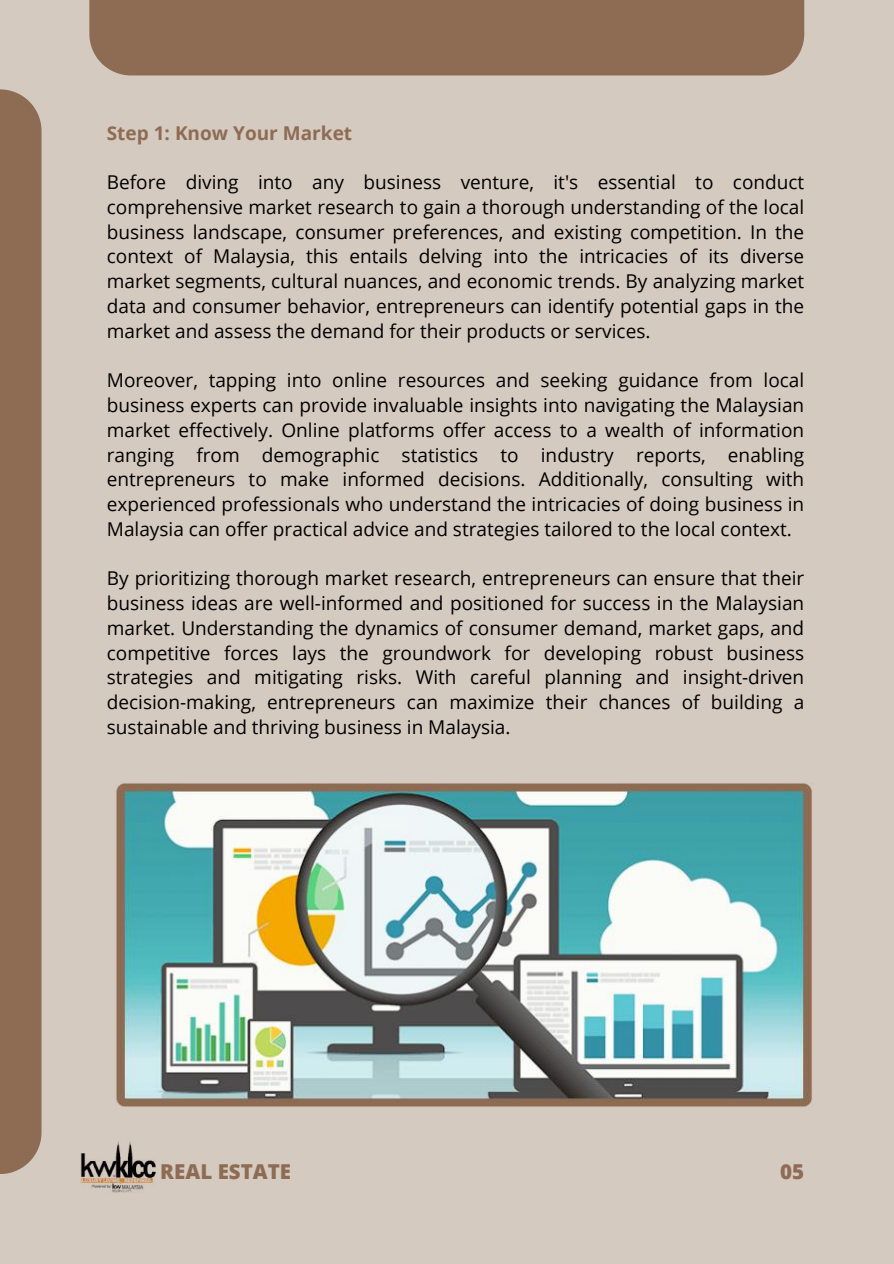
<style>
.page{position:relative;width:894px;height:1264px;background:#fff}
.page>*{position:absolute;margin:0;border:0;box-sizing:border-box;transform-origin:0 0}
.t1{font:800 20.55px "Open Sans";color:#8e6c54}
.t2{font:19.05px/24.8px "Open Sans";color:#000;text-align:justify}
.t3{font:700 19.05px "Open Sans";color:#8e6c54}
</style>
<div class="page">
<div style="left:0;top:0;width:893px;height:1263px;background:#d5cac0"></div>
<div style="left:0;top:89px;width:41px;height:1084px;background:#8e6c54"></div>
<div style="left:89px;top:0;width:715px;height:75px;background:#8e6c54"></div>
<img style="left:80px;top:1141px;width:76px;height:52px">
<img style="left:116px;top:783px;width:697px;height:323px">
<p class="t3" style="left:107px;top:119px;width:247px">Step 1: Know Your Market</p>
<p class="t2" style="left:107px;top:169px;width:698px">Before diving into any business venture, it's essential to conduct comprehensive market research to gain a thorough understanding of the local business landscape, consumer preferences, and existing competition. In the context of Malaysia, this entails delving into the intricacies of its diverse market segments, cultural nuances, and economic trends. By analyzing market data and consumer behavior, entrepreneurs can identify potential gaps in the market and assess the demand for their products or services.</p>
<p class="t2" style="left:107px;top:367px;width:698px">Moreover, tapping into online resources and seeking guidance from local business experts can provide invaluable insights into navigating the Malaysian market effectively. Online platforms offer access to a wealth of information ranging from demographic statistics to industry reports, enabling entrepreneurs to make informed decisions. Additionally, consulting with experienced professionals who understand the intricacies of doing business in Malaysia can offer practical advice and strategies tailored to the local context.</p>
<p class="t2" style="left:107px;top:565px;width:698px">By prioritizing thorough market research, entrepreneurs can ensure that their business ideas are well-informed and positioned for success in the Malaysian market. Understanding the dynamics of consumer demand, market gaps, and competitive forces lays the groundwork for developing robust business strategies and mitigating risks. With careful planning and insight-driven decision-making, entrepreneurs can maximize their chances of building a sustainable and thriving business in Malaysia.</p>
<p class="t1" style="left:160px;top:1157px;width:132px">REAL ESTATE</p>
<p class="t1" style="left:780px;top:1157px;width:26px">05</p>
</div>
